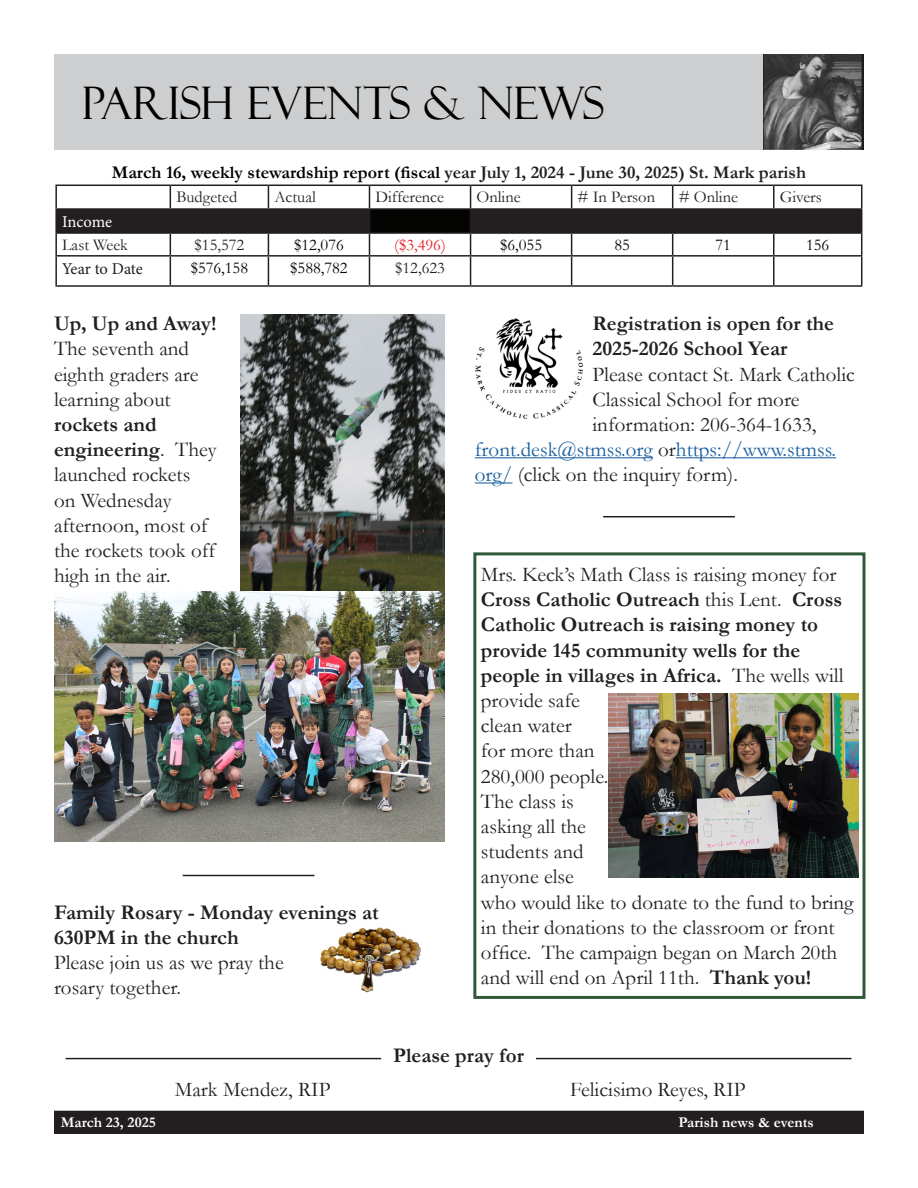
<style>
.page{position:relative;width:918px;height:1188px;background:#fff}
.page>*{position:absolute;margin:0;border:0;box-sizing:border-box;transform-origin:0 0}
.t1{font:45px "Felix Titling";color:#000}
.t2{font:21px/25.2px "Garamond";color:#231f20}
.t3{font:700 21px/25.2px "Garamond";color:#231f20}
.t4{font:21px "Garamond";color:#175d9e}
.t5{font:700 18px "Garamond";color:#231f20}
.t6{font:16.5px "Garamond";color:#231f20}
.t7{font:16.5px "Garamond";color:#000}
.t8{font:16.5px "Minion Pro";letter-spacing:-.005em;color:#231f20}
.t9{font:16.5px "Garamond";color:#e71b22}
.t10{font:16.5px "Minion Pro";letter-spacing:-.005em;color:#fff}
.t11{font:700 15px "Garamond";color:#fff}
.s1{color:#000}
.s2{font-weight:700}
.s3{color:#231f20}
.s4{color:#175d9e}
</style>
<div class="page">
<div style="left:369px;top:209px;width:102px;height:24px;background:#040503"></div>
<hr style="left:55px;top:185px;width:115px;height:1px;background:#231f20">
<hr style="left:55px;top:186px;width:2px;height:22px;background:#231f20">
<hr style="left:170px;top:185px;width:98px;height:1px;background:#231f20">
<hr style="left:268px;top:185px;width:101px;height:1px;background:#231f20">
<hr style="left:369px;top:185px;width:102px;height:1px;background:#231f20">
<hr style="left:471px;top:185px;width:101px;height:1px;background:#231f20">
<hr style="left:572px;top:185px;width:101px;height:1px;background:#231f20">
<hr style="left:673px;top:185px;width:101px;height:1px;background:#231f20">
<hr style="left:774px;top:185px;width:88px;height:1px;background:#231f20">
<hr style="left:55px;top:208px;width:115px;height:2px;background:#231f20">
<hr style="left:55px;top:210px;width:2px;height:22px;background:#231f20">
<hr style="left:369px;top:208px;width:102px;height:2px;background:#231f20">
<hr style="left:55px;top:232px;width:115px;height:2px;background:#231f20">
<hr style="left:55px;top:234px;width:2px;height:21px;background:#231f20">
<hr style="left:55px;top:255px;width:115px;height:2px;background:#231f20">
<hr style="left:55px;top:257px;width:2px;height:28px;background:#231f20">
<hr style="left:55px;top:285px;width:115px;height:2px;background:#231f20">
<hr style="left:369px;top:255px;width:102px;height:2px;background:#231f20">
<hr style="left:369px;top:232px;width:102px;height:2px;background:#231f20">
<svg style="left:56px;top:186px;width:314px;height:99px"></svg>
<svg style="left:470px;top:186px;width:392px;height:99px"></svg>
<hr style="left:170px;top:285px;width:98px;height:2px;background:#231f20">
<hr style="left:268px;top:285px;width:101px;height:2px;background:#231f20">
<hr style="left:369px;top:285px;width:102px;height:2px;background:#231f20">
<hr style="left:471px;top:285px;width:101px;height:2px;background:#231f20">
<hr style="left:572px;top:285px;width:101px;height:2px;background:#231f20">
<hr style="left:673px;top:285px;width:101px;height:2px;background:#231f20">
<hr style="left:774px;top:285px;width:88px;height:2px;background:#231f20">
<hr style="left:66px;top:1058px;width:315px;height:1px;background:#231f20">
<hr style="left:536px;top:1058px;width:316px;height:1px;background:#231f20">
<img style="left:475px;top:318px;width:107px;height:102px">
<hr style="left:475px;top:457px;width:178px;height:1px;background:#175d9e">
<hr style="left:676px;top:457px;width:160px;height:1px;background:#175d9e">
<hr style="left:475px;top:482px;width:37px;height:2px;background:#175d9e">
<hr style="left:603px;top:516px;width:132px;height:1px;background:#231f20">
<div style="left:473px;top:552px;width:393px;height:447px;border:3px solid #305938"></div>
<img style="left:54px;top:591px;width:391px;height:250px">
<img style="left:240px;top:315px;width:205px;height:276px">
<img style="left:320px;top:927px;width:101px;height:66px">
<hr style="left:183px;top:875px;width:131px;height:1px;background:#231f20">
<img style="left:609px;top:694px;width:249px;height:184px">
<div style="left:55px;top:1111px;width:808px;height:22px;background:#231f20"></div>
<div style="left:54px;top:1111px;width:810px;height:23px;border:2px solid #231f20"></div>
<div style="left:54px;top:54px;width:810px;height:95px;background:#cdced0"></div>
<img style="left:764px;top:54px;width:100px;height:95px">
<p class="t1" style="left:82px;top:77px;width:524px">PARISH EVENTS &amp; NEWS</p>
<p class="t5" style="left:112px;top:160px;width:696px"><span class="s1">March 16, weekly stewardship report (fiscal</span> year July 1, 2024 - June 30, 2025) St. Mark parish</p>
<p class="t6" style="left:176px;top:186px;width:62px">Budgeted</p>
<p class="t6" style="left:274px;top:186px;width:43px">Actual</p>
<p class="t6" style="left:375px;top:186px;width:70px">Difference</p>
<p class="t6" style="left:477px;top:186px;width:46px">Online</p>
<p class="t6" style="left:578px;top:186px;width:79px"># In Person</p>
<p class="t6" style="left:679px;top:186px;width:61px"># Online</p>
<p class="t6" style="left:780px;top:186px;width:44px">Givers</p>
<p class="t10" style="left:62px;top:211px;width:51px">Income</p>
<p class="t6" style="left:62px;top:234px;width:67px">Last Week</p>
<p class="t6" style="left:195px;top:234px;width:51px">$15,572</p>
<p class="t7" style="left:294px;top:234px;width:51px">$12,076</p>
<p class="t9" style="left:394px;top:234px;width:53px">($3,496)</p>
<p class="t7" style="left:500px;top:234px;width:43px">$6,055</p>
<p class="t7" style="left:614px;top:234px;width:17px">85</p>
<p class="t7" style="left:715px;top:234px;width:17px">71</p>
<p class="t7" style="left:806px;top:234px;width:25px">156</p>
<p class="t8" style="left:62px;top:258px;width:82px">Year to Date</p>
<p class="t7" style="left:191px;top:256px;width:59px">$576,158</p>
<p class="t7" style="left:290px;top:256px;width:59px">$588,782</p>
<p class="t6" style="left:395px;top:256px;width:51px">$12,623</p>
<p class="t3" style="left:54px;top:311px;width:164px">Up, Up and Away!</p>
<p class="t2" style="left:54px;top:336px;width:164px">The seventh and eighth graders are learning about <span class="s2">rockets and engineering</span>. They launched rockets on Wednesday afternoon, most of the rockets took off high in the air.</p>
<p class="t3" style="left:54px;top:900px;width:326px">Family Rosary - Monday evenings at<br>630PM in the church</p>
<p class="t2" style="left:54px;top:950px;width:231px">Please join us as we pray the</p>
<p class="t2" style="left:54px;top:975px;width:129px">rosary together.</p>
<p class="t3" style="left:592px;top:311px;width:243px">Registration is open for the<br>2025-2026 School Year</p>
<p class="t2" style="left:592px;top:361px;width:264px">Please contact St. Mark Catholic</p>
<p class="t2" style="left:592px;top:386px;width:209px">Classical School for more</p>
<p class="t2" style="left:592px;top:411px;width:225px">information: 206-364-1633,</p>
<p class="t4" style="left:475px;top:436px;width:363px">front.desk@stmss.org <span class="s3">or</span>https://www.stmss.</p>
<p class="t2" style="left:475px;top:462px;width:265px"><span class="s4">org/</span> (click on the inquiry form).</p>
<p class="t2" style="left:481px;top:561px;width:374px">Mrs. Keck’s Math Class is raising money for<br><span class="s2">Cross Catholic Outreach</span> this Lent. <span class="s2">Cross<br>Catholic Outreach is raising money to provide 145 community wells for the people in villages in Africa.</span> The wells will provide safe<br>clean water<br>for more than<br>280,000 people.<br>The class is<br>asking all the<br>students and<br>anyone else<br>who would like to donate to the fund to bring in their donations to the classroom or front office. The campaign began on March 20th and will end on April 11th. <span class="s2">Thank you!</span></p>
<p class="t3" style="left:393px;top:1043px;width:132px">Please pray for</p>
<p class="t2" style="left:175px;top:1076px;width:157px">Mark Mendez, RIP</p>
<p class="t2" style="left:570px;top:1076px;width:177px">Felicisimo Reyes, RIP</p>
<p class="t11" style="left:61px;top:1112px;width:97px">March 23, 2025</p>
<p class="t11" style="left:679px;top:1112px;width:137px">Parish news &amp; events</p>
</div>
